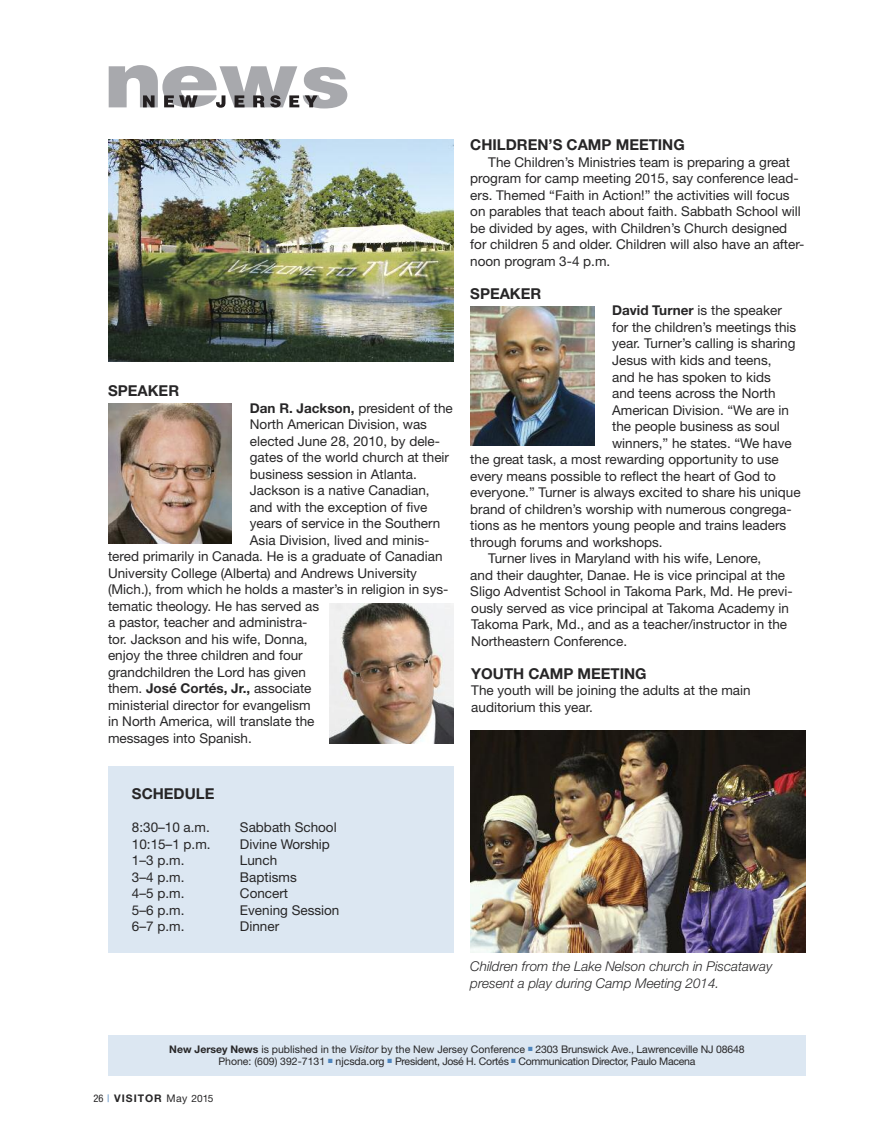
<style>
.page{position:relative;width:878px;height:1148px;background:#fff}
.page>*{position:absolute;margin:0;border:0;box-sizing:border-box;transform-origin:0 0}
.t1{font:700 15px "Helvetica Neue";color:#272627}
.t2{font:13.5px/16.5px "Helvetica Neue";color:#272627}
.t3{font:italic 300 13.5px/16.5px "Helvetica Neue";color:#272627}
.t4{font:700 13.5px "Helvetica Neue";color:#272627}
.t5{font:10.5px/12px "Helvetica Neue";letter-spacing:-.015em;color:#272627;text-align:center}
.t6{font:700 10.5px "Helvetica Neue";letter-spacing:.1em;color:#272627}
.s1{font-weight:700}
.s2{font-weight:400}
.s3{font-style:italic}
.s4{color:#4e85bd}
.s5{font-weight:400;font-stretch:condensed}
.s6{font-weight:400;font-stretch:condensed;color:#4e85bd}
.s7{font-weight:400;font-size:10.2px}
</style>
<div class="page">
<svg style="left:109px;top:65px;width:238px;height:43px"></svg>
<div style="left:108px;top:1035px;width:697px;height:41px;background:#dce7f2"></div>
<img style="left:108px;top:404px;width:124px;height:139px">
<img style="left:470px;top:306px;width:124px;height:139px">
<img style="left:329px;top:603px;width:124px;height:140px">
<img style="left:470px;top:731px;width:335px;height:221px">
<img style="left:108px;top:140px;width:345px;height:221px">
<div style="left:108px;top:766px;width:345px;height:186px;background:#dce7f2"></div>
<p class="t1" style="left:108px;top:385px;width:73px">SPEAKER</p>
<p class="t2" style="left:250px;top:401px;width:204px"><span class="s1">Dan R. Jackson,</span> president of the</p>
<p class="t2" style="left:250px;top:417px;width:179px">North American Division, was</p>
<p class="t2" style="left:250px;top:434px;width:192px">elected June 28, 2010, by dele-</p>
<p class="t2" style="left:250px;top:450px;width:201px">gates of the world church at their</p>
<p class="t2" style="left:250px;top:467px;width:168px">business session in Atlanta.</p>
<p class="t2" style="left:250px;top:483px;width:181px">Jackson is a native Canadian,</p>
<p class="t2" style="left:250px;top:500px;width:179px">and with the exception of five</p>
<p class="t2" style="left:250px;top:516px;width:192px">years of service in the Southern</p>
<p class="t2" style="left:250px;top:533px;width:181px">Asia Division, lived and minis-</p>
<p class="t2" style="left:108px;top:549px;width:336px">tered primarily in Canada. He is a graduate of Canadian</p>
<p class="t2" style="left:108px;top:566px;width:310px">University College (Alberta) and Andrews University</p>
<p class="t2" style="left:108px;top:582px;width:342px">(Mich.), from which he holds a master’s in religion in sys-</p>
<p class="t2" style="left:108px;top:599px;width:213px">tematic theology. He has served as</p>
<p class="t2" style="left:108px;top:615px;width:201px">a pastor, teacher and administra-</p>
<p class="t2" style="left:108px;top:632px;width:201px">tor. Jackson and his wife, Donna,</p>
<p class="t2" style="left:108px;top:648px;width:196px">enjoy the three children and four</p>
<p class="t2" style="left:108px;top:665px;width:199px">grandchildren the Lord has given</p>
<p class="t4" style="left:108px;top:683px;width:205px"><span class="s2">them.</span> José Cortés, Jr., <span class="s2">associate</span></p>
<p class="t2" style="left:108px;top:698px;width:204px">ministerial director for evangelism</p>
<p class="t2" style="left:108px;top:714px;width:208px">in North America, will translate the</p>
<p class="t2" style="left:108px;top:731px;width:145px">messages into Spanish.</p>
<p class="t1" style="left:132px;top:788px;width:84px">SCHEDULE</p>
<p class="t2" style="left:132px;top:820px;width:79px">8:30–10 a.m.</p>
<p class="t2" style="left:240px;top:820px;width:98px">Sabbath School</p>
<p class="t2" style="left:132px;top:836px;width:80px">10:15–1 p.m.</p>
<p class="t2" style="left:240px;top:836px;width:91px">Divine Worship</p>
<p class="t2" style="left:132px;top:853px;width:54px">1–3 p.m.</p>
<p class="t2" style="left:240px;top:853px;width:39px">Lunch</p>
<p class="t2" style="left:132px;top:869px;width:54px">3–4 p.m.</p>
<p class="t2" style="left:240px;top:869px;width:58px">Baptisms</p>
<p class="t2" style="left:132px;top:886px;width:54px">4–5 p.m.</p>
<p class="t2" style="left:240px;top:886px;width:50px">Concert</p>
<p class="t2" style="left:132px;top:902px;width:54px">5–6 p.m.</p>
<p class="t2" style="left:240px;top:902px;width:101px">Evening Session</p>
<p class="t2" style="left:132px;top:919px;width:54px">6–7 p.m.</p>
<p class="t2" style="left:240px;top:919px;width:41px">Dinner</p>
<p class="t1" style="left:470px;top:140px;width:216px">CHILDREN’S CAMP MEETING</p>
<p class="t2" style="left:470px;top:155px;width:335px;text-indent:18px">The Children’s Ministries team is preparing a great program for camp meeting 2015, say conference lead&shy;ers. Themed “Faith in Action!” the activities will focus on parables that teach about faith. Sabbath School will be divided by ages, with Children’s Church designed for children 5 and older. Children will also have an after&shy;noon program 3-4 p.m.</p>
<p class="t1" style="left:470px;top:288px;width:73px">SPEAKER</p>
<p class="t2" style="left:612px;top:304px;width:171px"><span class="s1">David Turner</span> is the speaker</p>
<p class="t2" style="left:612px;top:320px;width:186px">for the children’s meetings this</p>
<p class="t2" style="left:612px;top:337px;width:185px">year. Turner’s calling is sharing</p>
<p class="t2" style="left:612px;top:353px;width:161px">Jesus with kids and teens,</p>
<p class="t2" style="left:612px;top:370px;width:160px">and he has spoken to kids</p>
<p class="t2" style="left:612px;top:386px;width:165px">and teens across the North</p>
<p class="t2" style="left:612px;top:403px;width:178px">American Division. “We are in</p>
<p class="t2" style="left:612px;top:419px;width:169px">the people business as soul</p>
<p class="t2" style="left:612px;top:436px;width:181px">winners,” he states. “We have</p>
<p class="t2" style="left:470px;top:452px;width:310px">the great task, a most rewarding opportunity to use</p>
<p class="t2" style="left:470px;top:469px;width:307px">every means possible to reflect the heart of God to</p>
<p class="t2" style="left:470px;top:485px;width:332px">everyone.” Turner is always excited to share his unique</p>
<p class="t2" style="left:470px;top:502px;width:323px">brand of children’s worship with numerous congrega-</p>
<p class="t2" style="left:470px;top:518px;width:317px">tions as he mentors young people and trains leaders</p>
<p class="t2" style="left:470px;top:535px;width:194px">through forums and workshops.</p>
<p class="t2" style="left:488px;top:551px;width:274px">Turner lives in Maryland with his wife, Lenore,</p>
<p class="t2" style="left:470px;top:568px;width:316px">and their daughter, Danae. He is vice principal at the</p>
<p class="t2" style="left:470px;top:584px;width:324px">Sligo Adventist School in Takoma Park, Md. He previ-</p>
<p class="t2" style="left:471px;top:601px;width:319px">ously served as vice principal at Takoma Academy in</p>
<p class="t2" style="left:471px;top:617px;width:317px">Takoma Park, Md., and as a teacher/instructor in the</p>
<p class="t2" style="left:471px;top:634px;width:157px">Northeastern Conference.</p>
<p class="t1" style="left:471px;top:668px;width:177px">YOUTH CAMP MEETING</p>
<p class="t2" style="left:471px;top:683px;width:281px">The youth will be joining the adults at the main auditorium this year.</p>
<p class="t3" style="left:470px;top:959px;width:303px">Children from the Lake Nelson church in Piscataway present a play during Camp Meeting 2014.</p>
<p class="t5" style="left:169px;top:1043px;width:577px"><span class="s1">New Jersey News</span> is published in the <span class="s3">Visitor</span> by the New Jersey Conference <span class="s4">■</span> 2303 Brunswick Ave., Lawrenceville NJ 08648<br>Phone: (609) 392-7131 <span class="s4">■</span> njcsda.org <span class="s4">■</span> President, José H. Cortés <span class="s4">■</span> Communication Director, Paulo Macena</p>
<p class="t6" style="left:93px;top:1094px;width:122px"><span class="s5">26</span> <span class="s6">|</span> VISITOR <span class="s2">May</span> <span class="s7">2015</span></p>
</div>
